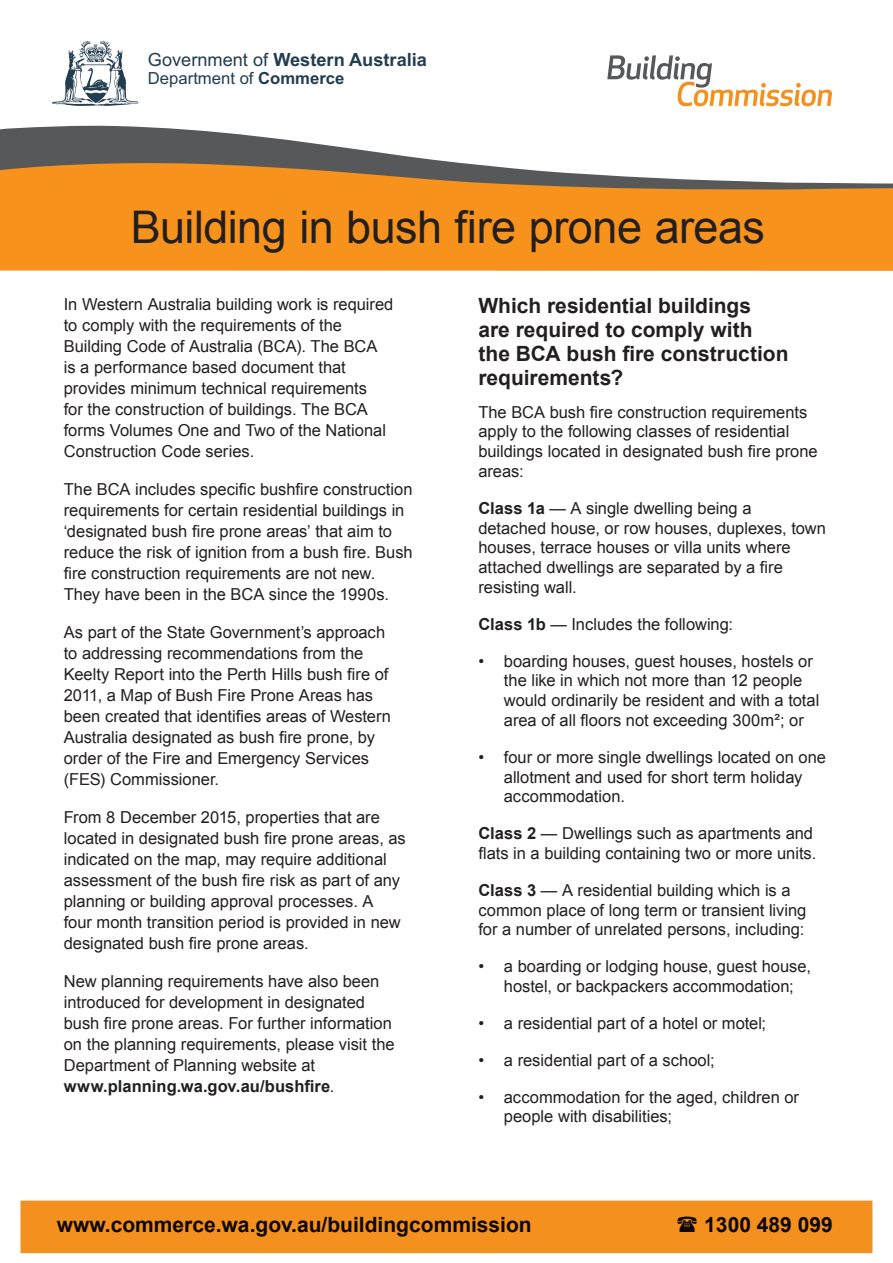
<style>
.page{position:relative;width:893px;height:1263px;background:#fff}
.page>*{position:absolute;margin:0;border:0;box-sizing:border-box;transform-origin:0 0}
.BC_text{font:45px "Arial";letter-spacing:-.01em;color:#231f20}
.heading_1{font:700 21px/24px "Arial";color:#231f20}
.t1{font:700 21px "Arial";color:#0c0806}
.t2{font:700 18.15px "Arial";color:#223d50}
.t3{font:16.65px "Arial";color:#223d50}
.BC_text-2{font:16.5px/21px "Arial";color:#231f20}
.s1{font-weight:400}
.s2{font-weight:700}
</style>
<div class="page">
<svg style="left:607px;top:55px;width:225px;height:51px"></svg>
<svg style="left:52px;top:41px;width:87px;height:65px"></svg>
<div style="left:0;top:190px;width:893px;height:81px;background:#f7931d"></div>
<svg style="left:0;top:125px;width:893px;height:65px"></svg>
<div style="left:21px;top:1200px;width:851px;height:53px;background:#f4901d;border:2px solid #f4901d"></div>
<p class="t2" style="left:148px;top:48px;width:281px"><span class="s1">Government of</span> Western Australia</p>
<p class="t3" style="left:148px;top:67px;width:198px">Department of <span class="s2">Commerce</span></p>
<p class="BC_text" style="left:131px;top:198px;width:636px">Building in bush fire prone areas</p>
<p class="BC_text-2" style="left:64px;top:294px;width:331px">In Western Australia building work is required to comply with the requirements of the Building Code of Australia (BCA). The BCA is a performance based document that provides minimum technical requirements<br>for the construction of buildings. The BCA forms Volumes One and Two of the National Construction Code series.</p>
<p class="BC_text-2" style="left:64px;top:479px;width:350px">The BCA includes specific bushfire construction requirements for certain residential buildings in ‘designated bush fire prone areas’ that aim to reduce the risk of ignition from a bush fire. Bush fire construction requirements are not new.<br>They have been in the BCA since the 1990s.</p>
<p class="BC_text-2" style="left:64px;top:622px;width:329px">As part of the State Government’s approach to addressing recommendations from the Keelty Report into the Perth Hills bush fire of 2011, a Map of Bush Fire Prone Areas has been created that identifies areas of Western Australia designated as bush fire prone, by order of the Fire and Emergency Services (FES) Commissioner.</p>
<p class="BC_text-2" style="left:64px;top:807px;width:344px">From 8 December 2015, properties that are located in designated bush fire prone areas, as indicated on the map, may require additional assessment of the bush fire risk as part of any planning or building approval processes. A four month transition period is provided in new designated bush fire prone areas.</p>
<p class="BC_text-2" style="left:64px;top:971px;width:332px">New planning requirements have also been introduced for development in designated bush fire prone areas. For further information on the planning requirements, please visit the Department of Planning website at <span class="s2">www.planning.wa.gov.au/bushfire</span>.</p>
<p class="heading_1" style="left:478px;top:294px;width:312px">Which residential buildings<br>are required to comply with the BCA bush fire construction requirements?</p>
<p class="BC_text-2" style="left:478px;top:402px;width:341px;line-height:19.8px">The BCA bush fire construction requirements apply to the following classes of residential buildings located in designated bush fire prone areas:</p>
<p class="BC_text-2" style="left:478px;top:498px;width:349px;line-height:19.8px"><span class="s2">Class 1a</span> — A single dwelling being a<br>detached house, or row houses, duplexes, town houses, terrace houses or villa units where attached dwellings are separated by a fire resisting wall.</p>
<p class="BC_text-2" style="left:478px;top:614px;width:256px"><span class="s2">Class 1b</span> — Includes the following:</p>
<p class="BC_text-2" style="left:504px;top:651px;width:317px;line-height:19.8px;text-indent:-26px">• boarding houses, guest houses, hostels or the like in which not more than 12 people would ordinarily be resident and with a total area of all floors not exceeding 300m²; or</p>
<p class="BC_text-2" style="left:504px;top:747px;width:324px;line-height:19.8px;text-indent:-26px">• four or more single dwellings located on one allotment and used for short term holiday accommodation.</p>
<p class="BC_text-2" style="left:478px;top:824px;width:339px;line-height:19.8px"><span class="s2">Class 2</span> — Dwellings such as apartments and flats in a building containing two or more units.</p>
<p class="BC_text-2" style="left:478px;top:880px;width:330px;line-height:19.8px"><span class="s2">Class 3</span> — A residential building which is a common place of long term or transient living for a number of unrelated persons, including:</p>
<p class="BC_text-2" style="left:478px;top:957px;width:334px;line-height:19.8px;text-align:center">• a boarding or lodging house, guest house, hostel, or backpackers accommodation;</p>
<p class="BC_text-2" style="left:478px;top:1013px;width:289px">• a residential part of a hotel or motel;</p>
<p class="BC_text-2" style="left:478px;top:1049px;width:238px">• a residential part of a school;</p>
<p class="BC_text-2" style="left:504px;top:1087px;width:297px;line-height:19.8px;text-indent:-26px">• accommodation for the aged, children or people with disabilities;</p>
<p class="t1" style="left:57px;top:1210px;width:476px">www.commerce.wa.gov.au/buildingcommission</p>
<p class="t1" style="left:704px;top:1210px;width:130px">1300 489 099</p>
</div>
